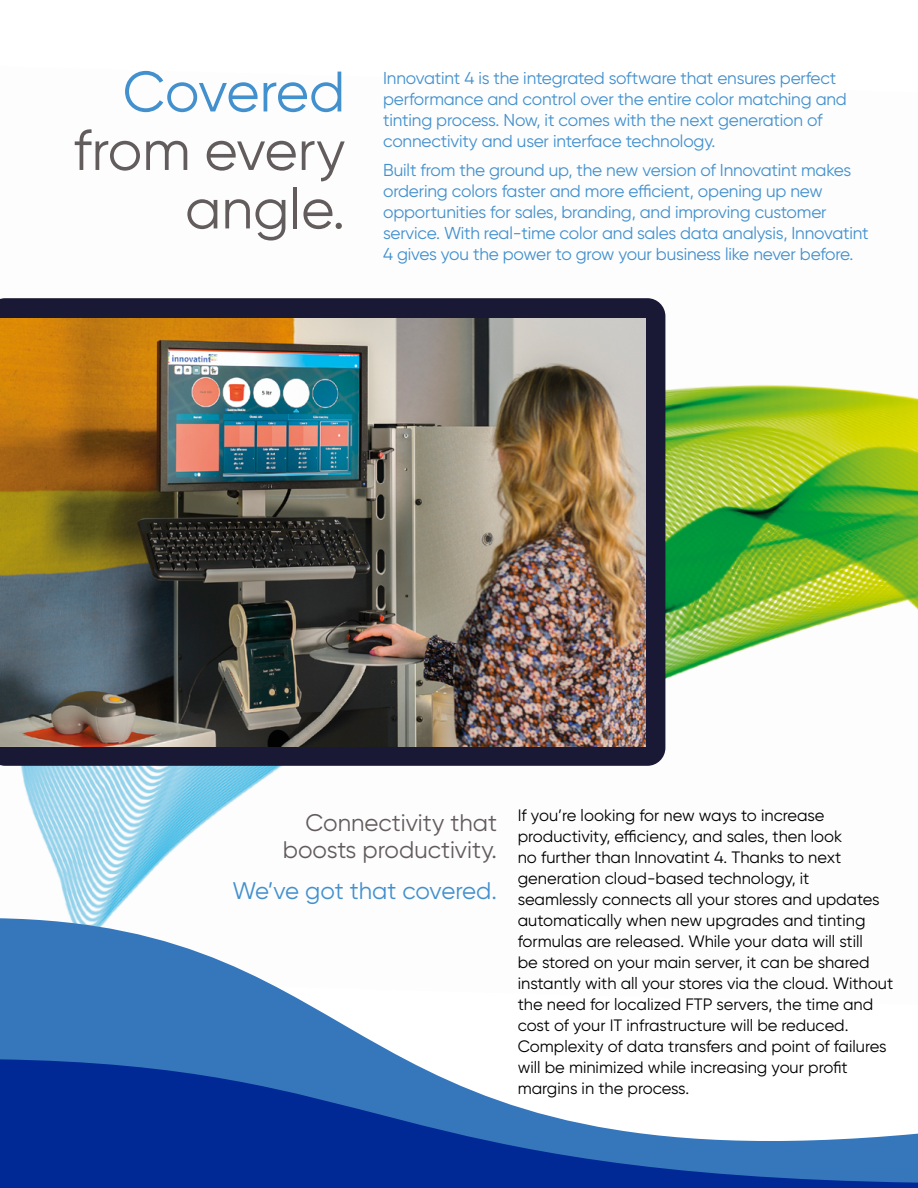
<style>
.page{position:relative;width:918px;height:1188px;background:#fff}
.page>*{position:absolute;margin:0;border:0;box-sizing:border-box;transform-origin:0 0}
.t1{font:57px/58.5px "Gilroy";color:#635c5d;text-align:right}
.t2{font:57px "Gilroy";letter-spacing:-.01em;color:#4290ce}
.t3{font:24px/27px "Gilroy";color:#635c5d;text-align:right}
.t4{font:24px "Gilroy";letter-spacing:-.005em;color:#4290ce}
.t5{font:17.25px/21px "Gilroy";letter-spacing:-.01em;color:#4290ce}
.t6{font:16.5px/21px "Gilroy";color:#000}
</style>
<div class="page">
<img style="left:20px;top:313px;width:898px;height:605px">
<div style="left:0;top:298px;width:665px;height:468px;background:#191936"></div>
<img style="left:0;top:318px;width:646px;height:429px">
<svg style="left:0;top:918px;width:405px;height:141px;fill:#3677bc"></svg>
<svg style="left:0;top:1059px;width:918px;height:129px"></svg>
<h1 class="t2" style="left:123px;top:57px;width:224px">Covered</h1>
<h1 class="t1" style="left:73px;top:120px;width:274px">from every angle.</h1>
<p class="t5" style="left:383px;top:67px;width:465px">Innovatint 4 is the integrated software that ensures perfect performance and control over the entire color matching and tinting process. Now, it comes with the next generation of connectivity and user interface technology.</p>
<p class="t5" style="left:383px;top:159px;width:487px">Built from the ground up, the new version of Innovatint makes ordering colors faster and more efficient, opening up new opportunities for sales, branding, and improving customer service. With real-time color and sales data analysis, Innovatint 4 gives you the power to grow your business like never before.</p>
<h2 class="t3" style="left:283px;top:809px;width:216px">Connectivity that boosts productivity.</h2>
<h2 class="t4" style="left:233px;top:876px;width:266px">We’ve got that covered.</h2>
<p class="t6" style="left:518px;top:805px;width:377px">If you’re looking for new ways to increase productivity, efficiency, and sales, then look<br>no further than Innovatint 4. Thanks to next generation cloud-based technology, it seamlessly connects all your stores and updates automatically when new upgrades and tinting formulas are released. While your data will still<br>be stored on your main server, it can be shared instantly with all your stores via the cloud. Without the need for localized FTP servers, the time and cost of your IT infrastructure will be reduced.<br>Complexity of data transfers and point of failures will be minimized while increasing your profit margins in the process.</p>
</div>
